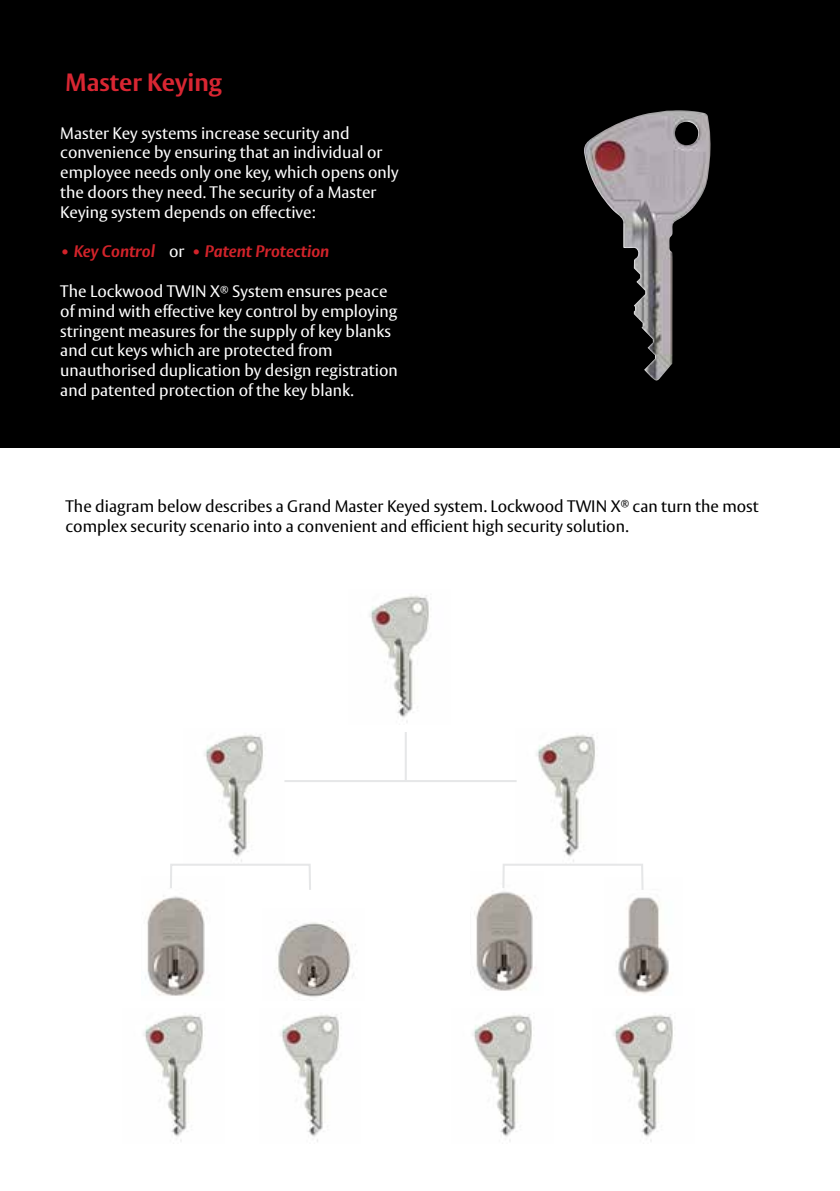
<style>
.page{position:relative;width:840px;height:1191px;background:#fff}
.page>*{position:absolute;margin:0;border:0;box-sizing:border-box;transform-origin:0 0}
.t1{font:700 24.8px "ASSA Vesta";color:#d92632}
.t2{font:16.6px/19.8px "ASSA Vesta";color:#fff}
.t3{font:16.6px/19.8px "ASSA Vesta";color:#000}
.t4{font:italic 700 16.6px "ASSA Vesta";color:#d2232a}
.s1{font-weight:400;font-style:normal;color:#fff}
</style>
<div class="page">
<div style="left:0;top:0;width:839px;height:447px;background:#000"></div>
<img style="left:584px;top:110px;width:126px;height:271px">
<img style="left:277px;top:920px;width:79px;height:77px">
<img style="left:369px;top:595px;width:60px;height:127px">
<img style="left:204px;top:734px;width:59px;height:128px">
<img style="left:143px;top:1014px;width:60px;height:127px">
<img style="left:280px;top:1014px;width:59px;height:128px">
<img style="left:472px;top:1014px;width:60px;height:127px">
<img style="left:613px;top:1014px;width:60px;height:127px">
<img style="left:516px;top:734px;width:79px;height:128px">
<img style="left:618px;top:897px;width:51px;height:97px">
<img style="left:145px;top:895px;width:60px;height:101px">
<img style="left:474px;top:892px;width:62px;height:99px">
<hr style="left:284px;top:780px;width:232px;height:2px;background:#e6e7e8">
<svg style="left:170px;top:863px;width:141px;height:27px"></svg>
<svg style="left:502px;top:863px;width:142px;height:29px"></svg>
<hr style="left:404px;top:732px;width:2px;height:49px;background:#e6e7e8">
<h1 class="t1" style="left:65px;top:67px;width:158px">Master Keying</h1>
<p class="t2" style="left:60px;top:124px;width:340px">Master Key systems increase security and convenience by ensuring that an individual or employee needs only one key, which opens only the doors they need. The security of a Master Keying system depends on effective:</p>
<p class="t4" style="left:60px;top:241px;width:270px">• Key Control <span class="s1">or</span> • Patent Protection</p>
<p class="t2" style="left:60px;top:282px;width:339px">The Lockwood TWIN X<sup>®</sup> System ensures peace of mind with effective key control by employing stringent measures for the supply of key blanks and cut keys which are protected from unauthorised duplication by design registration and patented protection of the key blank.</p>
<p class="t3" style="left:65px;top:497px;width:694px">The diagram below describes a Grand Master Keyed system. Lockwood TWIN X<sup>®</sup> can turn the most complex security scenario into a convenient and efficient high security solution.</p>
</div>
